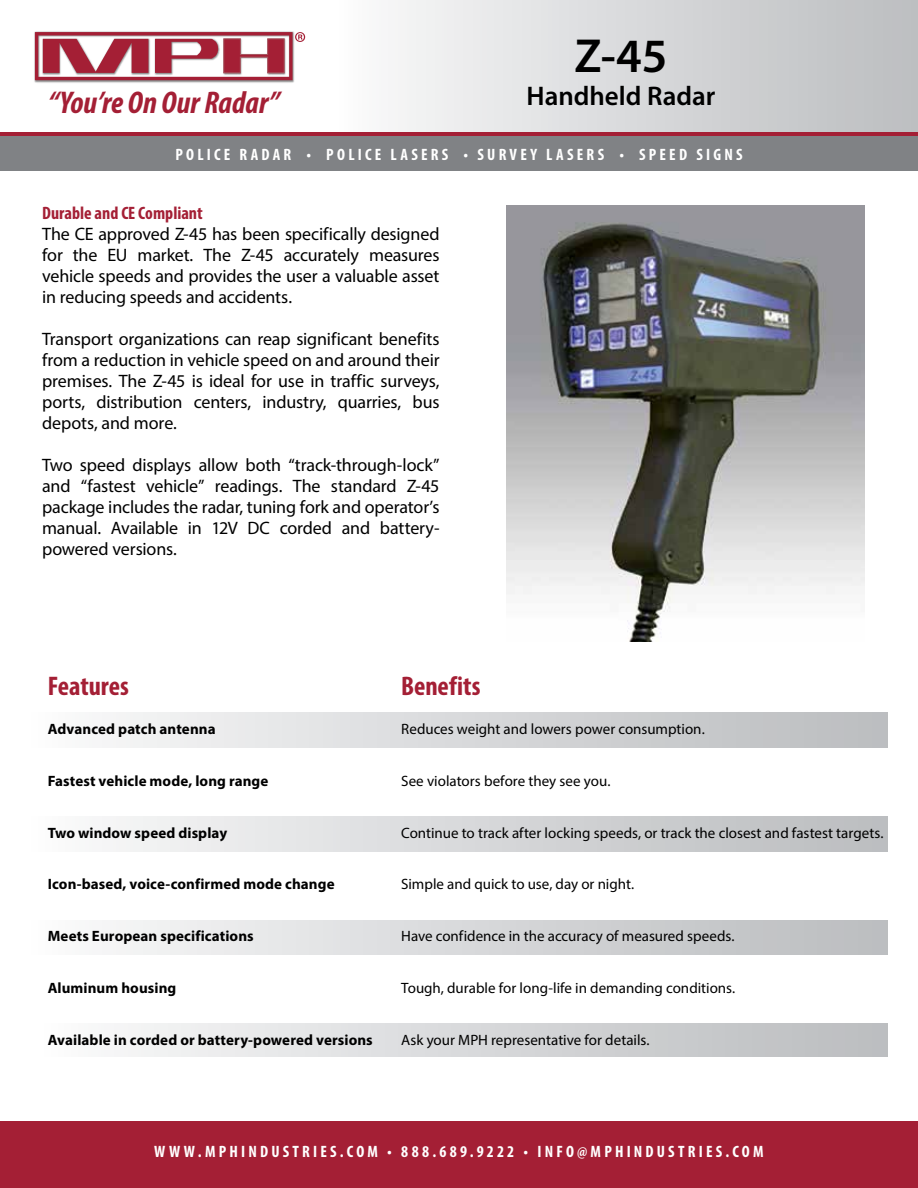
<style>
.page{position:relative;width:918px;height:1188px;background:#fff}
.page>*{position:absolute;margin:0;border:0;box-sizing:border-box;transform-origin:0 0}
.t1{font:600 48px "Myriad Pro";color:#000}
.t2{font:italic 700 condensed 31.5px "Myriad Pro";color:#a41f35}
.t3{font:700 condensed 27px "Myriad Pro";color:#a41f35}
.t4{font:600 27px "Myriad Pro";color:#000}
.t5{font:18px/21px "Myriad Pro";letter-spacing:-.01em;color:#000;text-align:justify}
.t6{font:700 condensed 18px "Myriad Pro";color:#a41f35}
.t7{font:700 condensed 16.5px "Myriad Pro";letter-spacing:.195em;color:#fff}
.t8{font:15px "Myriad Pro";color:#000}
.t9{font:700 15px "Myriad Pro";letter-spacing:.005em;color:#000}
</style>
<div class="page">
<div style="left:334px;top:0;width:584px;height:136px;background:linear-gradient(to right,#fbfbfb,#bbbcbf)"></div>
<div style="left:0;top:132px;width:918px;height:34px;background:#a41f35"></div>
<div style="left:24px;top:816px;width:864px;height:35px;background:linear-gradient(to right,#fbfbfb,#b9bbbe)"></div>
<div style="left:24px;top:920px;width:864px;height:35px;background:linear-gradient(to right,#fbfbfb,#b9bbbe)"></div>
<div style="left:24px;top:713px;width:864px;height:34px;background:linear-gradient(to right,#fbfbfb,#b9bbbe)"></div>
<div style="left:37px;top:1024px;width:851px;height:32px;background:linear-gradient(to right,#fbfbfb,#b9bbbe)"></div>
<img style="left:34px;top:31px;width:260px;height:52px">
<svg style="left:35px;top:32px;width:270px;height:48px"></svg>
<div style="left:0;top:1121px;width:918px;height:67px;background:#a41f35"></div>
<div style="left:0;top:136px;width:918px;height:35px;background:#808285"></div>
<img style="left:507px;top:205px;width:357px;height:436px">
<h2 class="t2" style="left:48px;top:83px;width:233px">“You’re On Our Radar”</h2>
<h1 class="t1" style="left:575px;top:26px;width:94px">Z-45</h1>
<h3 class="t4" style="left:527px;top:78px;width:190px">Handheld Radar</h3>
<p class="t7" style="left:175px;top:144px;width:569px">POLICE RADAR • POLICE LASERS • SURVEY LASERS • SPEED SIGNS</p>
<p class="t6" style="left:42px;top:201px;width:162px">Durable and CE Compliant</p>
<p class="t5" style="left:42px;top:223px;width:399px">The CE approved Z-45 has been specifically designed for the EU market. The Z-45 accurately measures vehicle speeds and provides the user a valuable asset in reducing speeds and accidents.</p>
<p class="t5" style="left:42px;top:328px;width:399px">Transport organizations can reap significant benefits from a reduction in vehicle speed on and around their premises. The Z-45 is ideal for use in traffic surveys, ports, distribution centers, industry, quarries, bus depots, and more.</p>
<p class="t5" style="left:42px;top:454px;width:399px">Two speed displays allow both “track-through-lock” and “fastest vehicle” readings. The standard Z-45 package includes the radar, tuning fork and operator’s manual. Available in 12V DC corded and battery&shy;powered versions.</p>
<h3 class="t3" style="left:48px;top:669px;width:83px">Features</h3>
<p class="t9" style="left:48px;top:719px;width:169px">Advanced patch antenna</p>
<p class="t9" style="left:48px;top:771px;width:222px">Fastest vehicle mode, long range</p>
<p class="t9" style="left:48px;top:823px;width:181px">Two window speed display</p>
<p class="t9" style="left:48px;top:875px;width:288px">Icon-based, voice-confirmed mode change</p>
<p class="t9" style="left:48px;top:926px;width:207px">Meets European specifications</p>
<p class="t9" style="left:48px;top:978px;width:130px">Aluminum housing</p>
<p class="t9" style="left:48px;top:1030px;width:327px">Available in corded or battery-powered versions</p>
<h3 class="t3" style="left:401px;top:669px;width:81px">Benefits</h3>
<p class="t8" style="left:401px;top:720px;width:305px">Reduces weight and lowers power consumption.</p>
<p class="t8" style="left:401px;top:772px;width:211px">See violators before they see you.</p>
<p class="t8" style="left:401px;top:823px;width:484px">Continue to track after locking speeds, or track the closest and fastest targets.</p>
<p class="t8" style="left:401px;top:875px;width:234px">Simple and quick to use, day or night.</p>
<p class="t8" style="left:401px;top:927px;width:335px">Have confidence in the accuracy of measured speeds.</p>
<p class="t8" style="left:401px;top:979px;width:336px">Tough, durable for long-life in demanding conditions.</p>
<p class="t8" style="left:401px;top:1030px;width:250px">Ask your MPH representative for details.</p>
<p class="t7" style="left:154px;top:1142px;width:611px">WWW.MPHINDUSTRIES.COM • 888.689.9222 • INFO@MPHINDUSTRIES.COM</p>
</div>
